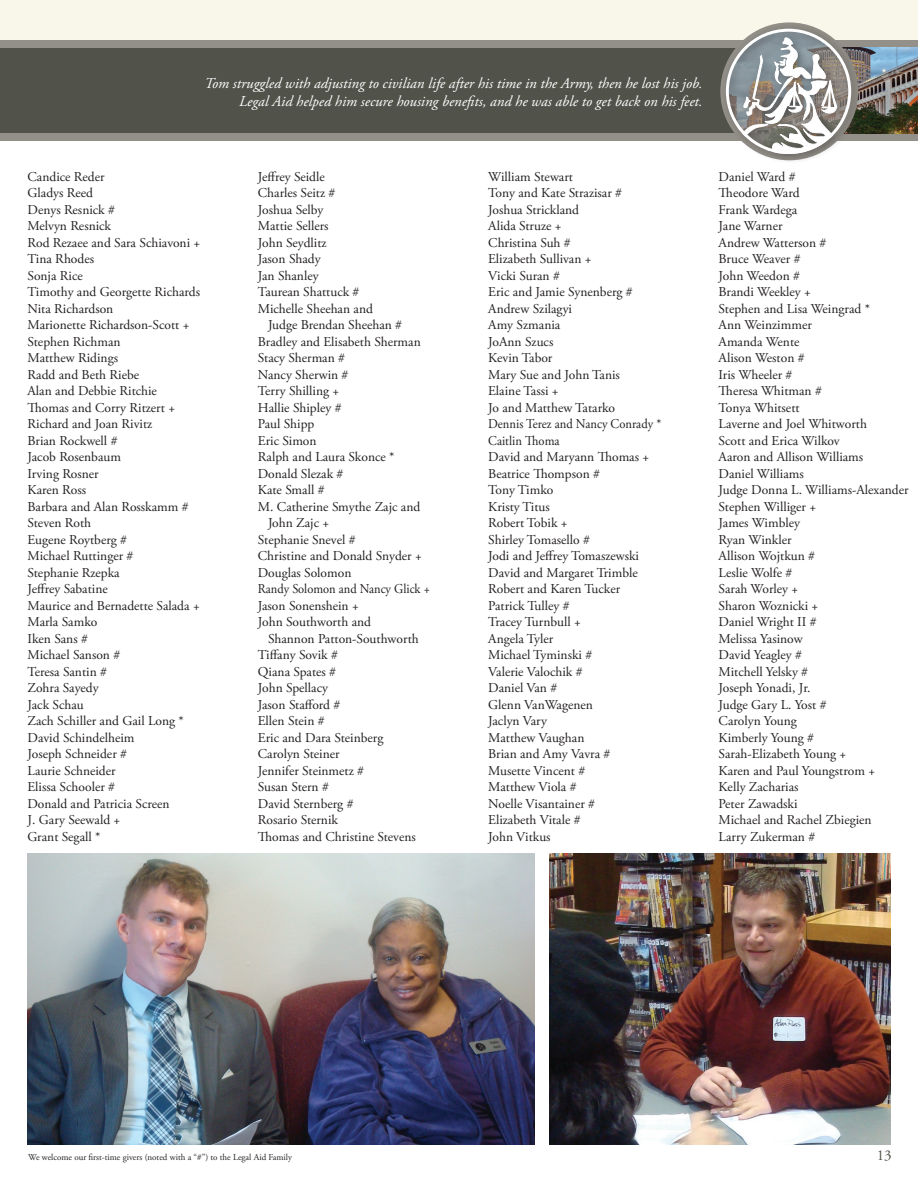
<style>
.page{position:relative;width:918px;height:1188px;background:#fff}
.page>*{position:absolute;margin:0;border:0;box-sizing:border-box;transform-origin:0 0}
.t1{font:italic 15px/18px "Adobe Garamond Pro";color:#fff;text-align:right}
.t2{font:15px "Adobe Garamond Pro";color:#515249}
.t3{font:13.5px/16.5px "Adobe Garamond Pro";color:#231f20}
.t4{font:13.5px "Adobe Garamond Pro";color:#231f20;scale:.92 1}
.t5{font:9px "Adobe Garamond Pro";color:#231f20}
</style>
<div class="page">
<div style="left:0;top:0;width:918px;height:102px;background:#f9f6ea"></div>
<div style="left:0;top:46px;width:918px;height:91px;background:#515249"></div>
<div style="left:0;top:133px;width:918px;height:7px;background:#939089"></div>
<div style="left:0;top:40px;width:918px;height:7px;background:#939089"></div>
<img style="left:861px;top:47px;width:57px;height:86px">
<div style="left:720px;top:23px;width:141px;height:141px;background:#231f20;opacity:.45"></div>
<svg style="left:726px;top:29px;width:125px;height:125px"></svg>
<img style="left:28px;top:853px;width:506px;height:292px">
<img style="left:549px;top:853px;width:342px;height:292px">
<p class="t1" style="left:204px;top:74px;width:500px">Tom struggled with adjusting to civilian life after his time in the Army, then he lost his job.<br>Legal Aid helped him secure housing benefits, and he was able to get back on his feet.</p>
<p class="t3" style="left:28px;top:169px;width:174px">Candice Reder<br>Gladys Reed<br>Denys Resnick #<br>Melvyn Resnick<br>Rod Rezaee and Sara Schiavoni +<br>Tina Rhodes<br>Sonja Rice<br>Timothy and Georgette Richards<br>Nita Richardson<br>Marionette Richardson-Scott +<br>Stephen Richman<br>Matthew Ridings<br>Radd and Beth Riebe<br>Alan and Debbie Ritchie<br>Thomas and Corry Ritzert +<br>Richard and Joan Rivitz<br>Brian Rockwell #<br>Jacob Rosenbaum<br>Irving Rosner<br>Karen Ross<br>Barbara and Alan Rosskamm #<br>Steven Roth<br>Eugene Roytberg #<br>Michael Ruttinger #<br>Stephanie Rzepka<br>Jeffrey Sabatine<br>Maurice and Bernadette Salada +<br>Marla Samko<br>Iken Sans #<br>Michael Sanson #<br>Teresa Santin #<br>Zohra Sayedy<br>Jack Schau<br>Zach Schiller and Gail Long *<br>David Schindelheim<br>Joseph Schneider #<br>Laurie Schneider<br>Elissa Schooler #<br>Donald and Patricia Screen<br>J. Gary Seewald +<br>Grant Segall *</p>
<p class="t3" style="left:258px;top:169px;width:68px">Jeffrey Seidle</p>
<p class="t3" style="left:258px;top:185px;width:79px">Charles Seitz #</p>
<p class="t3" style="left:258px;top:202px;width:67px">Joshua Selby</p>
<p class="t3" style="left:258px;top:218px;width:72px">Mattie Sellers</p>
<p class="t3" style="left:258px;top:235px;width:70px">John Seydlitz</p>
<p class="t3" style="left:258px;top:251px;width:65px">Jason Shady</p>
<p class="t3" style="left:258px;top:268px;width:63px">Jan Shanley</p>
<p class="t3" style="left:258px;top:284px;width:103px">Taurean Shattuck #</p>
<p class="t3" style="left:258px;top:301px;width:117px">Michelle Sheehan and</p>
<p class="t3" style="left:268px;top:317px;width:135px">Judge Brendan Sheehan #</p>
<p class="t3" style="left:258px;top:334px;width:164px">Bradley and Elisabeth Sherman</p>
<p class="t3" style="left:258px;top:350px;width:89px">Stacy Sherman #</p>
<p class="t3" style="left:258px;top:367px;width:92px">Nancy Sherwin #</p>
<p class="t3" style="left:258px;top:383px;width:83px">Terry Shilling +</p>
<p class="t3" style="left:258px;top:400px;width:85px">Hallie Shipley #</p>
<p class="t3" style="left:258px;top:416px;width:58px">Paul Shipp</p>
<p class="t3" style="left:258px;top:433px;width:60px">Eric Simon</p>
<p class="t3" style="left:258px;top:449px;width:138px">Ralph and Laura Skonce *</p>
<p class="t3" style="left:258px;top:466px;width:87px">Donald Slezak #</p>
<p class="t3" style="left:258px;top:482px;width:68px">Kate Small #</p>
<p class="t3" style="left:258px;top:499px;width:164px">M. Catherine Smythe Zajc and</p>
<p class="t3" style="left:268px;top:515px;width:63px">John Zajc +</p>
<p class="t3" style="left:258px;top:532px;width:99px">Stephanie Snevel #</p>
<p class="t3" style="left:258px;top:548px;width:165px">Christine and Donald Snyder +</p>
<p class="t3" style="left:258px;top:565px;width:95px">Douglas Solomon</p>
<p class="t4" style="left:258px;top:581px;width:188px">Randy Solomon and Nancy Glick +</p>
<p class="t3" style="left:258px;top:598px;width:102px">Jason Sonenshein +</p>
<p class="t3" style="left:258px;top:614px;width:115px">John Southworth and</p>
<p class="t3" style="left:268px;top:631px;width:152px">Shannon Patton-Southworth</p>
<p class="t3" style="left:258px;top:647px;width:81px">Tiffany Sovik #</p>
<p class="t3" style="left:258px;top:664px;width:80px">Qiana Spates #</p>
<p class="t3" style="left:258px;top:680px;width:72px">John Spellacy</p>
<p class="t3" style="left:258px;top:697px;width:84px">Jason Stafford #</p>
<p class="t3" style="left:258px;top:713px;width:68px">Ellen Stein #</p>
<p class="t3" style="left:258px;top:730px;width:127px">Eric and Dara Steinberg</p>
<p class="t3" style="left:258px;top:746px;width:83px">Carolyn Steiner</p>
<p class="t3" style="left:258px;top:763px;width:108px">Jennifer Steinmetz #</p>
<p class="t3" style="left:258px;top:779px;width:72px">Susan Stern #</p>
<p class="t3" style="left:258px;top:796px;width:97px">David Sternberg #</p>
<p class="t3" style="left:258px;top:812px;width:82px">Rosario Sternik</p>
<p class="t3" style="left:258px;top:829px;width:159px">Thomas and Christine Stevens</p>
<p class="t3" style="left:488px;top:169px;width:175px">William Stewart<br>Tony and Kate Strazisar #<br>Joshua Strickland<br>Alida Struze +<br>Christina Suh #<br>Elizabeth Sullivan +<br>Vicki Suran #<br>Eric and Jamie Synenberg #<br>Andrew Szilagyi<br>Amy Szmania<br>JoAnn Szucs<br>Kevin Tabor<br>Mary Sue and John Tanis<br>Elaine Tassi +<br>Jo and Matthew Tatarko<br>Dennis Terez and Nancy Conrady *<br>Caitlin Thoma<br>David and Maryann Thomas +<br>Beatrice Thompson #<br>Tony Timko<br>Kristy Titus<br>Robert Tobik +<br>Shirley Tomasello #<br>Jodi and Jeffrey Tomaszewski<br>David and Margaret Trimble<br>Robert and Karen Tucker<br>Patrick Tulley #<br>Tracey Turnbull +<br>Angela Tyler<br>Michael Tyminski #<br>Valerie Valochik #<br>Daniel Van #<br>Glenn VanWagenen<br>Jaclyn Vary<br>Matthew Vaughan<br>Brian and Amy Vavra #<br>Musette Vincent #<br>Matthew Viola #<br>Noelle Visantainer #<br>Elizabeth Vitale #<br>John Vitkus</p>
<p class="t3" style="left:719px;top:169px;width:191px">Daniel Ward #<br>Theodore Ward<br>Frank Wardega<br>Jane Warner<br>Andrew Watterson #<br>Bruce Weaver #<br>John Weedon #<br>Brandi Weekley +<br>Stephen and Lisa Weingrad *<br>Ann Weinzimmer<br>Amanda Wente<br>Alison Weston #<br>Iris Wheeler #<br>Theresa Whitman #<br>Tonya Whitsett<br>Laverne and Joel Whitworth<br>Scott and Erica Wilkov<br>Aaron and Allison Williams<br>Daniel Williams<br>Judge Donna L. Williams-Alexander<br>Stephen Williger +<br>James Wimbley<br>Ryan Winkler<br>Allison Wojtkun #<br>Leslie Wolfe #<br>Sarah Worley +<br>Sharon Woznicki +<br>Daniel Wright II #<br>Melissa Yasinow<br>David Yeagley #<br>Mitchell Yelsky #<br>Joseph Yonadi, Jr.<br>Judge Gary L. Yost #<br>Carolyn Young<br>Kimberly Young #<br>Sarah-Elizabeth Young +<br>Karen and Paul Youngstrom +<br>Kelly Zacharias<br>Peter Zawadski<br>Michael and Rachel Zbiegien<br>Larry Zukerman #</p>
<p class="t5" style="left:28px;top:1152px;width:266px">We welcome our first-time givers (noted with a “#”) to the Legal Aid Family</p>
<p class="t2" style="left:877px;top:1146px;width:16px">13</p>
</div>
